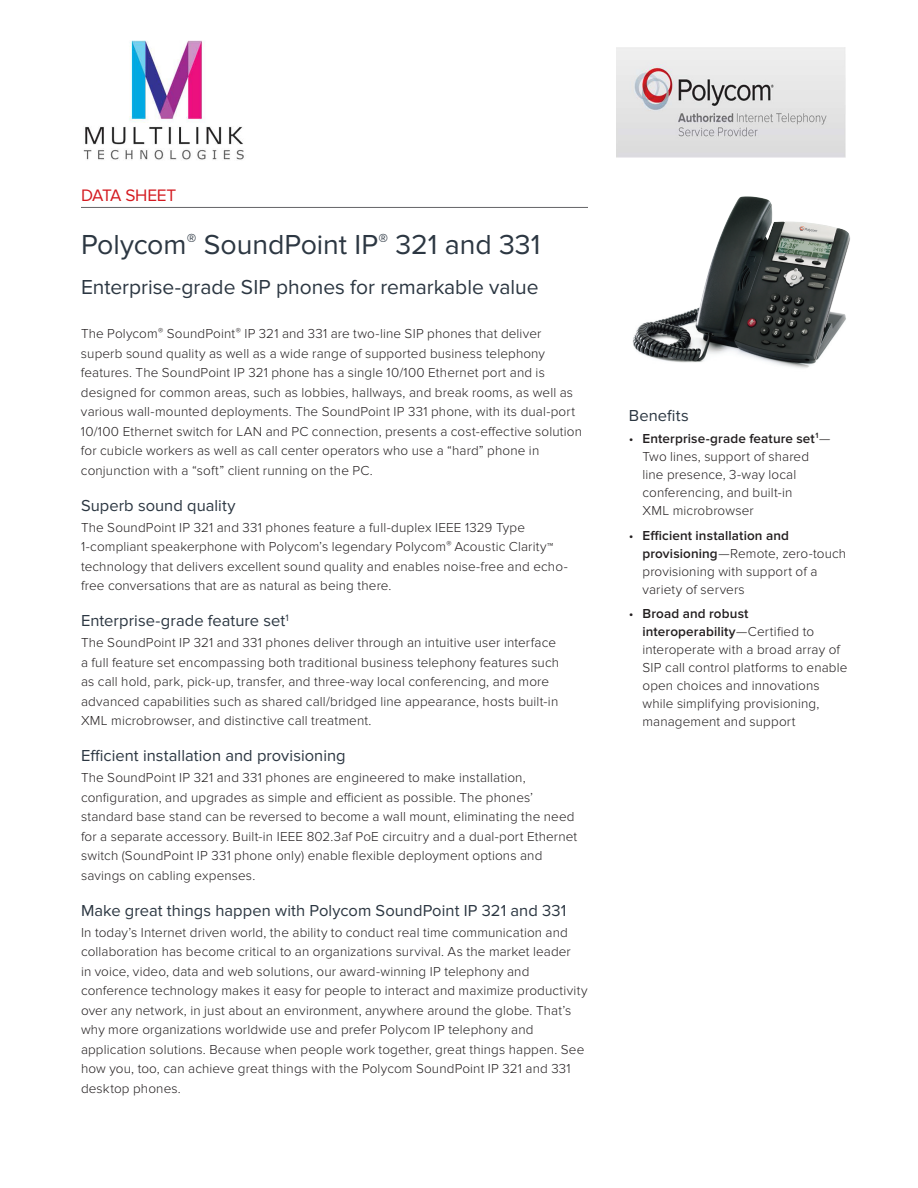
<style>
.page{position:relative;width:918px;height:1188px;background:#fff}
.page>*{position:absolute;margin:0;border:0;box-sizing:border-box;transform-origin:0 0}
.t1{font:28.5px "Proxima Nova";letter-spacing:-.005em;color:#2c3742}
.t2{font:21px "Proxima Nova";color:#2c3742}
.t3{font:17.25px "Proxima Nova";letter-spacing:-.015em;color:#d41b21}
.t4{font:16.5px "Proxima Nova";letter-spacing:.005em;color:#2c3742}
.t5{font:300 13.5px/19.5px "Proxima Nova";letter-spacing:.01em;color:#231f20}
.s1{font-weight:600}
</style>
<div class="page">
<hr style="left:81px;top:207px;width:507px;height:1px;background:#636366">
<img style="left:632px;top:196px;width:218px;height:172px">
<img style="left:83px;top:40px;width:161px;height:120px">
<img style="left:616px;top:47px;width:230px;height:111px">
<p class="t3" style="left:81px;top:185px;width:97px">DATA SHEET</p>
<h1 class="t1" style="left:81px;top:228px;width:461px">Polycom<sup>®</sup> SoundPoint IP<sup>®</sup> 321 and 331</h1>
<h2 class="t2" style="left:81px;top:275px;width:459px">Enterprise-grade SIP phones for remarkable value</h2>
<p class="t5" style="left:81px;top:324px;width:503px">The Polycom<sup>®</sup> SoundPoint<sup>®</sup> IP 321 and 331 are two-line SIP phones that deliver superb sound quality as well as a wide range of supported business telephony features. The SoundPoint IP 321 phone has a single 10/100 Ethernet port and is designed for common areas, such as lobbies, hallways, and break rooms, as well as various wall-mounted deployments. The SoundPoint IP 331 phone, with its dual-port 10/100 Ethernet switch for LAN and PC connection, presents a cost-effective solution for cubicle workers as well as call center operators who use a “hard” phone in conjunction with a “soft” client running on the PC.</p>
<p class="t4" style="left:81px;top:496px;width:156px">Superb sound quality</p>
<p class="t5" style="left:81px;top:518px;width:488px">The SoundPoint IP 321 and 331 phones feature a full-duplex IEEE 1329 Type 1-compliant speakerphone with Polycom’s legendary Polycom<sup>®</sup> Acoustic Clarity™ technology that delivers excellent sound quality and enables noise-free and echo&shy;free conversations that are as natural as being there.</p>
<p class="t4" style="left:81px;top:612px;width:209px">Enterprise-grade feature set<sup>1</sup></p>
<p class="t5" style="left:81px;top:633px;width:480px">The SoundPoint IP 321 and 331 phones deliver through an intuitive user interface a full feature set encompassing both traditional business telephony features such as call hold, park, pick-up, transfer, and three-way local conferencing, and more advanced capabilities such as shared call/bridged line appearance, hosts built-in XML microbrowser, and distinctive call treatment.</p>
<p class="t4" style="left:81px;top:747px;width:266px">Efficient installation and provisioning</p>
<p class="t5" style="left:81px;top:768px;width:498px">The SoundPoint IP 321 and 331 phones are engineered to make installation, configuration, and upgrades as simple and efficient as possible. The phones’ standard base stand can be reversed to become a wall mount, eliminating the need for a separate accessory. Built-in IEEE 802.3af PoE circuitry and a dual-port Ethernet switch (SoundPoint IP 331 phone only) enable flexible deployment options and savings on cabling expenses.</p>
<p class="t4" style="left:81px;top:901px;width:487px">Make great things happen with Polycom SoundPoint IP 321 and 331</p>
<p class="t5" style="left:81px;top:923px;width:508px">In today’s Internet driven world, the ability to conduct real time communication and collaboration has become critical to an organizations survival. As the market leader<br>in voice, video, data and web solutions, our award-winning IP telephony and conference technology makes it easy for people to interact and maximize productivity over any network, in just about an environment, anywhere around the globe. That’s why more organizations worldwide use and prefer Polycom IP telephony and application solutions. Because when people work together, great things happen. See how you, too, can achieve great things with the Polycom SoundPoint IP 321 and 331 desktop phones.</p>
<p class="t4" style="left:629px;top:406px;width:61px">Benefits</p>
<p class="t5" style="left:642px;top:430px;width:190px;line-height:18px;text-indent:-13px">• <span class="s1">Enterprise-grade feature set</span><sup>1</sup>—<br>Two lines, support of shared line presence, 3-way local conferencing, and built-in<br>XML microbrowser</p>
<p class="t5" style="left:642px;top:526px;width:205px;line-height:18px;text-indent:-14px">• <span class="s1">Efficient installation and provisioning</span>—Remote, zero-touch provisioning with support of a variety of servers</p>
<p class="t5" style="left:642px;top:605px;width:206px;line-height:18px;text-indent:-14px">• <span class="s1">Broad and robust interoperability</span>—Certified to interoperate with a broad array of<br>SIP call control platforms to enable open choices and innovations while simplifying provisioning, management and support</p>
</div>
